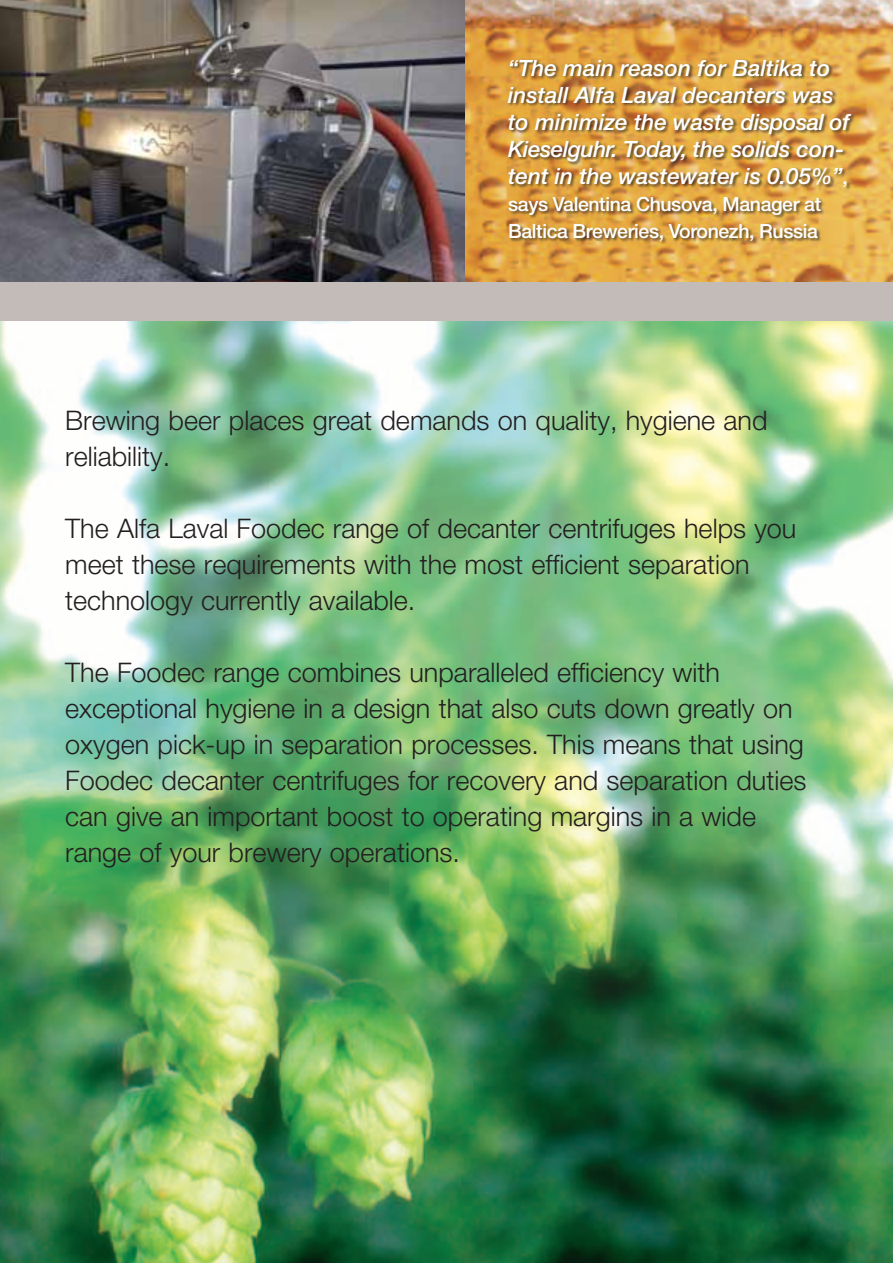
<style>
.page{position:relative;width:893px;height:1263px;background:#fff}
.page>*{position:absolute;margin:0;border:0;box-sizing:border-box;transform-origin:0 0}
.t1{font:300 27px/36px "Helvetica Neue LT Pro";color:#231f20}
.t2{font:italic 500 22.5px/27px "Helvetica Neue LT Pro";color:#fff}
.t3{font:500 19.5px/27px "Helvetica Neue LT Pro";letter-spacing:-.02em;color:#fff}
.s1{font-style:normal;font-size:19.5px}
</style>
<div class="page">
<img style="left:464px;top:0;width:429px;height:282px">
<img style="left:0;top:320px;width:893px;height:943px">
<img style="left:0;top:0;width:464px;height:282px">
<div style="left:0;top:282px;width:893px;height:38px;background:#c2bbb8"></div>
<div style="left:507px;top:58px;width:348px;height:186px;background:#231f20;opacity:.75"></div>
<p class="t2" style="left:508px;top:54px;width:343px">“The main reason for Baltika to install Alfa Laval decanters was to minimize the waste disposal of Kieselguhr. Today, the solids con&shy;tent in the wastewater is 0.05%”<span class="s1">,</span></p>
<p class="t3" style="left:508px;top:190px;width:315px">says Valentina Chusova, Manager at<br>Baltica Breweries, Voronezh, Russia</p>
<p class="t1" style="left:65px;top:402px;width:704px">Brewing beer places great demands on quality, hygiene and reliability.</p>
<p class="t1" style="left:65px;top:510px;width:733px">The Alfa Laval Foodec range of decanter centrifuges helps you meet these requirements with the most efficient separation technology currently available.</p>
<p class="t1" style="left:65px;top:654px;width:743px">The Foodec range combines unparalleled efficiency with exceptional hygiene in a design that also cuts down greatly on oxygen pick-up in separation processes. This means that using Foodec decanter centrifuges for recovery and separation duties can give an important boost to operating margins in a wide range of your brewery operations.</p>
</div>
